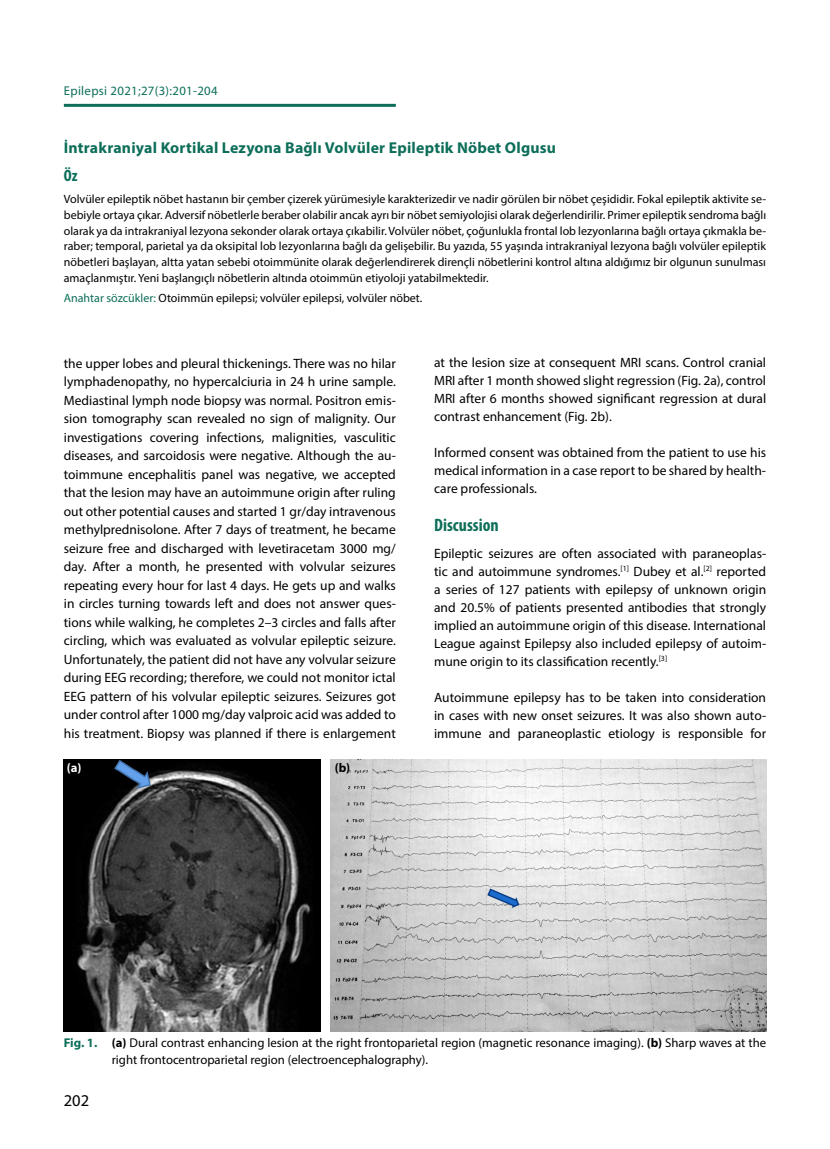
<style>
.page{position:relative;width:830px;height:1149px;background:#fff}
.page>*{position:absolute;margin:0;border:0;box-sizing:border-box;transform-origin:0 0}
.t1{font:700 condensed 18px "Myriad Pro";color:#0d6e59}
.t2{font:16.5px "Myriad Pro";color:#000}
.t3{font:700 condensed 16.5px "Myriad Pro";color:#0d6e59}
.t4{font:700 15.75px "Myriad Pro";letter-spacing:.015em;color:#0d6e59}
.t5{font:13.5px/18.5px "Myriad Pro";color:#000;text-align:justify}
.t6{font:12.75px/16.5px "Myriad Pro";color:#000}
.t7{font:12.75px "Myriad Pro";letter-spacing:.025em;color:#0d6e59}
.t8{font:700 12.75px "Myriad Pro";color:#fff}
.t9{font:700 12.75px "Myriad Pro";color:#000}
.t10{font:12px/15.8px "Myriad Pro";color:#000;text-align:justify}
.s1{color:#0d6e59}
.s2{font-weight:700;color:#0d6e59}
.s3{font-weight:700}
</style>
<div class="page">
<hr style="left:64px;top:104px;width:331px;height:3px;background:#0d6e59">
<img style="left:64px;top:759px;width:256px;height:272px">
<img style="left:331px;top:759px;width:434px;height:272px">
<p class="t7" style="left:64px;top:82px;width:155px">Epilepsi 2021;27(3):201-204</p>
<p class="t4" style="left:64px;top:137px;width:493px">İntrakraniyal Kortikal Lezyona Bağlı Volvüler Epileptik Nöbet Olgusu</p>
<p class="t3" style="left:64px;top:165px;width:15px">Öz</p>
<p class="t10" style="left:64px;top:191px;width:703px">Volvüler epileptik nöbet hastanın bir çember çizerek yürümesiyle karakterizedir ve nadir görülen bir nöbet çeşididir. Fokal epileptik aktivite se&shy;bebiyle ortaya çıkar. Adversif nöbetlerle beraber olabilir ancak ayrı bir nöbet semiyolojisi olarak değerlendirilir. Primer epileptik sendroma bağlı olarak ya da intrakraniyal lezyona sekonder olarak ortaya çıkabilir. Volvüler nöbet, çoğunlukla frontal lob lezyonlarına bağlı ortaya çıkmakla be&shy;raber; temporal, parietal ya da oksipital lob lezyonlarına bağlı da gelişebilir. Bu yazıda, 55 yaşında intrakraniyal lezyona bağlı volvüler epileptik nöbetleri başlayan, altta yatan sebebi otoimmünite olarak değerlendirerek dirençli nöbetlerini kontrol altına aldığımız bir olgunun sunulması amaçlanmıştır. Yeni başlangıçlı nöbetlerin altında otoimmün etiyoloji yatabilmektedir.</p>
<p class="t10" style="left:64px;top:290px;width:360px"><span class="s1">Anahtar sözcükler:</span> Otoimmün epilepsi; volvüler epilepsi, volvüler nöbet.</p>
<p class="t5" style="left:64px;top:353px;width:333px">the upper lobes and pleural thickenings. There was no hilar lymphadenopathy, no hypercalciuria in 24 h urine sample.<br>Mediastinal lymph node biopsy was normal. Positron emis&shy;sion tomography scan revealed no sign of malignity. Our investigations covering infections, malignities, vasculitic diseases, and sarcoidosis were negative. Although the au&shy;toimmune encephalitis panel was negative, we accepted that the lesion may have an autoimmune origin after ruling out other potential causes and started 1 gr/day intravenous methylprednisolone. After 7 days of treatment, he became seizure free and discharged with levetiracetam 3000 mg/ day. After a month, he presented with volvular seizures repeating every hour for last 4 days. He gets up and walks in circles turning towards left and does not answer ques&shy;tions while walking, he completes 2–3 circles and falls after circling, which was evaluated as volvular epileptic seizure.<br>Unfortunately, the patient did not have any volvular seizure during EEG recording; therefore, we could not monitor ictal EEG pattern of his volvular epileptic seizures. Seizures got under control after 1000 mg/day valproic acid was added to his treatment. Biopsy was planned if there is enlargement</p>
<p class="t5" style="left:434px;top:353px;width:333px;line-height:18px">at the lesion size at consequent MRI scans. Control cranial MRI after 1 month showed slight regression (Fig. 2a), control MRI after 6 months showed significant regression at dural contrast enhancement (Fig. 2b).</p>
<p class="t5" style="left:434px;top:443px;width:333px;line-height:18px">Informed consent was obtained from the patient to use his medical information in a case report to be shared by health&shy;care professionals.</p>
<h1 class="t1" style="left:434px;top:513px;width:66px">Discussion</h1>
<p class="t5" style="left:434px;top:543px;width:333px;line-height:18px">Epileptic seizures are often associated with paraneoplas&shy;tic and autoimmune syndromes.<sup>[1]</sup> Dubey et al.<sup>[2]</sup> reported a series of 127 patients with epilepsy of unknown origin and 20.5% of patients presented antibodies that strongly implied an autoimmune origin of this disease. International League against Epilepsy also included epilepsy of autoim&shy;mune origin to its classification recently.<sup>[3]</sup></p>
<p class="t5" style="left:434px;top:687px;width:333px;line-height:18px">Autoimmune epilepsy has to be taken into consideration in cases with new onset seizures. It was also shown auto&shy;immune and paraneoplastic etiology is responsible for</p>
<p class="t8" style="left:67px;top:759px;width:16px">(a)</p>
<p class="t9" style="left:334px;top:759px;width:17px">(b)</p>
<p class="t6" style="left:112px;top:1034px;width:655px;text-indent:-48px"><span class="s2">Fig. 1.</span> <span class="s3">(a)</span> Dural contrast enhancing lesion at the right frontoparietal region (magnetic resonance imaging). <span class="s3">(b)</span> Sharp waves at the right frontocentroparietal region (electroencephalography).</p>
<p class="t2" style="left:64px;top:1090px;width:27px">202</p>
</div>
